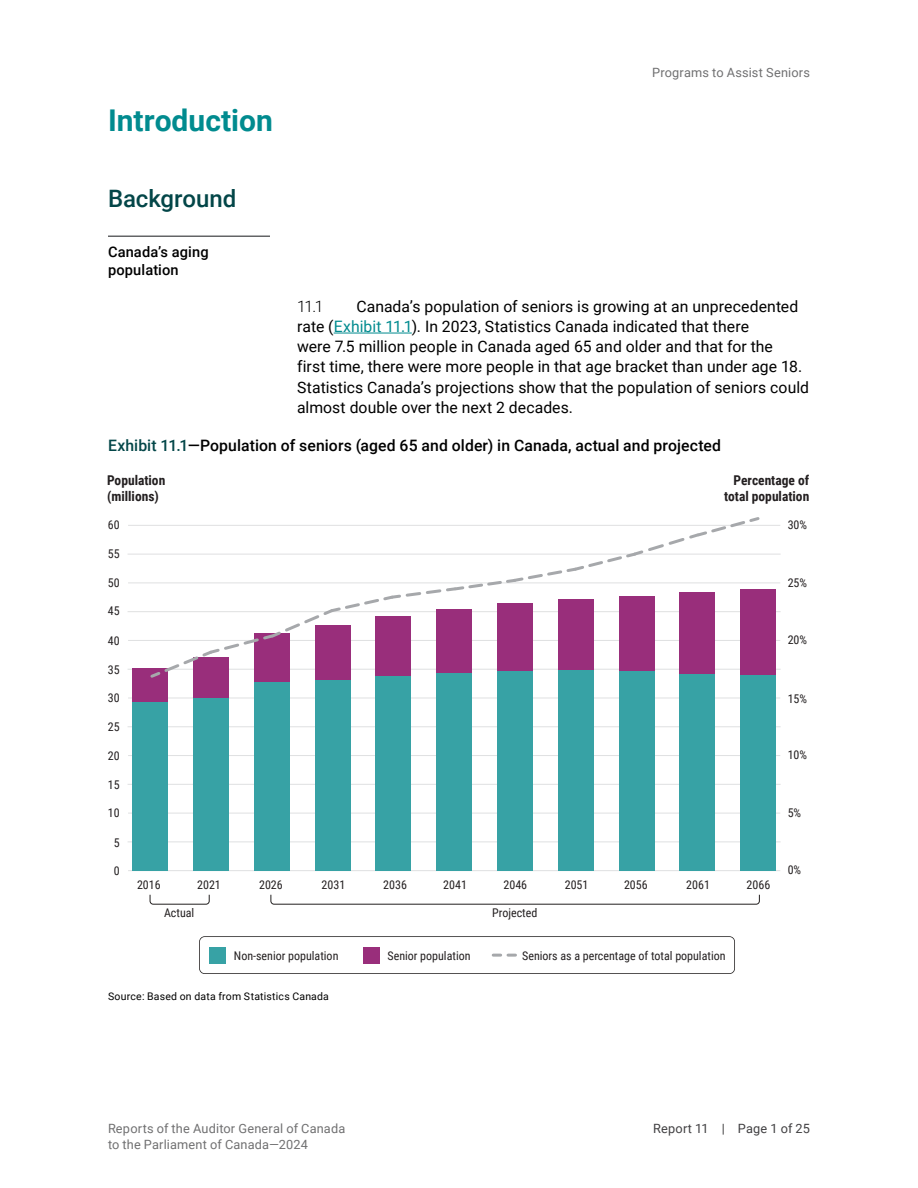
<style>
.page{position:relative;width:918px;height:1188px;background:#fff}
.page>*{position:absolute;margin:0;border:0;box-sizing:border-box;transform-origin:0 0}
.id619{font:700 30px "Roboto";color:#018b8f}
.id620{font:500 24px "Roboto";color:#034648}
.id11419{font:15.75px/20.2px "Roboto";letter-spacing:.005em;color:#000}
.id1485{font:500 15.75px "Roboto";letter-spacing:.005em;color:#000}
.id11419-2{font:300 15.75px "Roboto";color:#000}
.id1150{font:500 14.7px/17.7px "Roboto";letter-spacing:.01em;color:#000}
.t1{font:700 13.5px/16.2px "Roboto Condensed";color:#231f20}
.t2{font:12.75px/15.8px "Roboto";letter-spacing:.015em;color:#707071}
.t3{font:12.75px "Roboto";letter-spacing:.01em;color:#414042}
.t4{font:12px "Roboto Condensed";color:#231f20}
.id5379{font:10.5px "Roboto";letter-spacing:.02em;color:#000}
.s1{color:#018b8f}
.s2{color:#034648}
</style>
<div class="page">
<hr style="left:108px;top:236px;width:162px;height:1px;background:#636466">
<hr style="left:334px;top:333px;width:78px;height:1px;background:#018b8f">
<hr style="left:129px;top:870px;width:651px;height:1px;background:#dfe0e1">
<hr style="left:128px;top:841px;width:652px;height:1px;background:#dfe0e1">
<hr style="left:129px;top:813px;width:651px;height:1px;background:#dfe0e1">
<hr style="left:128px;top:784px;width:652px;height:1px;background:#dfe0e1">
<hr style="left:129px;top:755px;width:651px;height:1px;background:#dfe0e1">
<hr style="left:128px;top:726px;width:652px;height:1px;background:#dfe0e1">
<hr style="left:129px;top:698px;width:651px;height:1px;background:#dfe0e1">
<hr style="left:128px;top:669px;width:652px;height:1px;background:#dfe0e1">
<hr style="left:129px;top:640px;width:651px;height:1px;background:#dfe0e1">
<hr style="left:128px;top:611px;width:652px;height:1px;background:#dfe0e1">
<hr style="left:129px;top:582px;width:651px;height:1px;background:#dfe0e1">
<hr style="left:128px;top:554px;width:652px;height:1px;background:#dfe0e1">
<hr style="left:129px;top:525px;width:651px;height:1px;background:#dfe0e1">
<div style="left:132px;top:668px;width:36px;height:35px;background:#992e7b"></div>
<div style="left:193px;top:658px;width:36px;height:40px;background:#992e7b"></div>
<div style="left:254px;top:634px;width:36px;height:48px;background:#992e7b"></div>
<div style="left:740px;top:590px;width:36px;height:86px;background:#992e7b"></div>
<div style="left:132px;top:703px;width:36px;height:168px;background:#37a2a5"></div>
<div style="left:193px;top:698px;width:36px;height:173px;background:#37a2a5"></div>
<div style="left:254px;top:682px;width:36px;height:189px;background:#37a2a5"></div>
<div style="left:315px;top:680px;width:35px;height:191px;background:#37a2a5"></div>
<div style="left:376px;top:677px;width:35px;height:194px;background:#37a2a5"></div>
<div style="left:436px;top:673px;width:36px;height:198px;background:#37a2a5"></div>
<div style="left:497px;top:671px;width:36px;height:200px;background:#37a2a5"></div>
<div style="left:558px;top:670px;width:36px;height:201px;background:#37a2a5"></div>
<div style="left:619px;top:671px;width:35px;height:200px;background:#37a2a5"></div>
<div style="left:680px;top:674px;width:35px;height:197px;background:#37a2a5"></div>
<div style="left:740px;top:676px;width:36px;height:195px;background:#37a2a5"></div>
<svg style="left:148px;top:517px;width:614px;height:163px"></svg>
<svg style="left:199px;top:936px;width:536px;height:38px"></svg>
<div style="left:209px;top:947px;width:17px;height:16px;background:#37a2a5"></div>
<div style="left:363px;top:947px;width:17px;height:16px;background:#992e7b"></div>
<svg style="left:150px;top:894px;width:60px;height:11px"></svg>
<svg style="left:270px;top:894px;width:490px;height:11px"></svg>
<h1 class="id619" style="left:108px;top:99px;width:166px">Introduction</h1>
<h2 class="id620" style="left:108px;top:182px;width:130px">Background</h2>
<p class="id1150" style="left:108px;top:243px;width:102px">Canada’s aging population</p>
<p class="t2" style="left:652px;top:64px;width:159px">Programs to Assist Seniors</p>
<p class="id11419" style="left:297px;top:295px;width:514px;text-indent:59px">Canada’s population of seniors is growing at an unprecedented rate (<span class="s1">Exhibit 11.1</span>). In 2023, Statistics Canada indicated that there<br>were 7.5 million people in Canada aged 65 and older and that for the<br>first time, there were more people in that age bracket than under age 18.<br>Statistics Canada’s projections show that the population of seniors could almost double over the next 2 decades.</p>
<p class="id1485" style="left:108px;top:434px;width:615px"><span class="s2">Exhibit 11.1</span>—Population of seniors (aged 65 and older) in Canada, actual and projected</p>
<p class="id11419-2" style="left:297px;top:295px;width:28px">11.1</p>
<p class="t1" style="left:107px;top:472px;width:60px">Population (millions)</p>
<p class="t4" style="left:108px;top:516px;width:13px">60</p>
<p class="t4" style="left:108px;top:546px;width:13px">55</p>
<p class="t4" style="left:108px;top:575px;width:13px">50</p>
<p class="t4" style="left:108px;top:602px;width:13px">45</p>
<p class="t4" style="left:108px;top:632px;width:13px">40</p>
<p class="t4" style="left:108px;top:661px;width:13px">35</p>
<p class="t4" style="left:108px;top:690px;width:13px">30</p>
<p class="t4" style="left:108px;top:718px;width:13px">25</p>
<p class="t4" style="left:108px;top:747px;width:13px">20</p>
<p class="t4" style="left:108px;top:776px;width:13px">15</p>
<p class="t4" style="left:108px;top:804px;width:13px">10</p>
<p class="t4" style="left:114px;top:834px;width:7px">5</p>
<p class="t4" style="left:114px;top:862px;width:7px">0</p>
<p class="t4" style="left:137px;top:877px;width:25px">2016</p>
<p class="t4" style="left:197px;top:877px;width:25px">2021</p>
<p class="t4" style="left:259px;top:877px;width:25px">2026</p>
<p class="t1" style="left:724px;top:472px;width:87px;text-align:right">Percentage of total population</p>
<p class="t4" style="left:788px;top:516px;width:21px">30%</p>
<p class="t4" style="left:788px;top:574px;width:21px">25%</p>
<p class="t4" style="left:788px;top:632px;width:21px">20%</p>
<p class="t4" style="left:788px;top:690px;width:21px">15%</p>
<p class="t4" style="left:788px;top:746px;width:21px">10%</p>
<p class="t4" style="left:788px;top:804px;width:15px">5%</p>
<p class="t4" style="left:443px;top:877px;width:25px">2041</p>
<p class="t4" style="left:504px;top:877px;width:25px">2046</p>
<p class="t4" style="left:565px;top:877px;width:25px">2051</p>
<p class="t4" style="left:624px;top:877px;width:25px">2056</p>
<p class="t4" style="left:686px;top:877px;width:25px">2061</p>
<p class="t4" style="left:322px;top:877px;width:25px">2031</p>
<p class="t4" style="left:383px;top:877px;width:25px">2036</p>
<p class="t4" style="left:747px;top:877px;width:25px">2066</p>
<p class="t4" style="left:788px;top:862px;width:15px">0%</p>
<p class="t4" style="left:164px;top:904px;width:32px">Actual</p>
<p class="t4" style="left:492px;top:904px;width:47px">Projected</p>
<p class="t4" style="left:234px;top:947px;width:106px">Non-senior population</p>
<p class="t4" style="left:388px;top:947px;width:85px">Senior population</p>
<p class="t4" style="left:522px;top:947px;width:205px">Seniors as a percentage of total population</p>
<p class="id5379" style="left:108px;top:989px;width:223px">Source: Based on data from Statistics Canada</p>
<p class="t2" style="left:108px;top:1120px;width:239px">Reports of the Auditor General of Canada to the Parliament of Canada—2024</p>
<p class="t3" style="left:653px;top:1120px;width:158px">Report 11 | Page 1 of 25</p>
</div>
